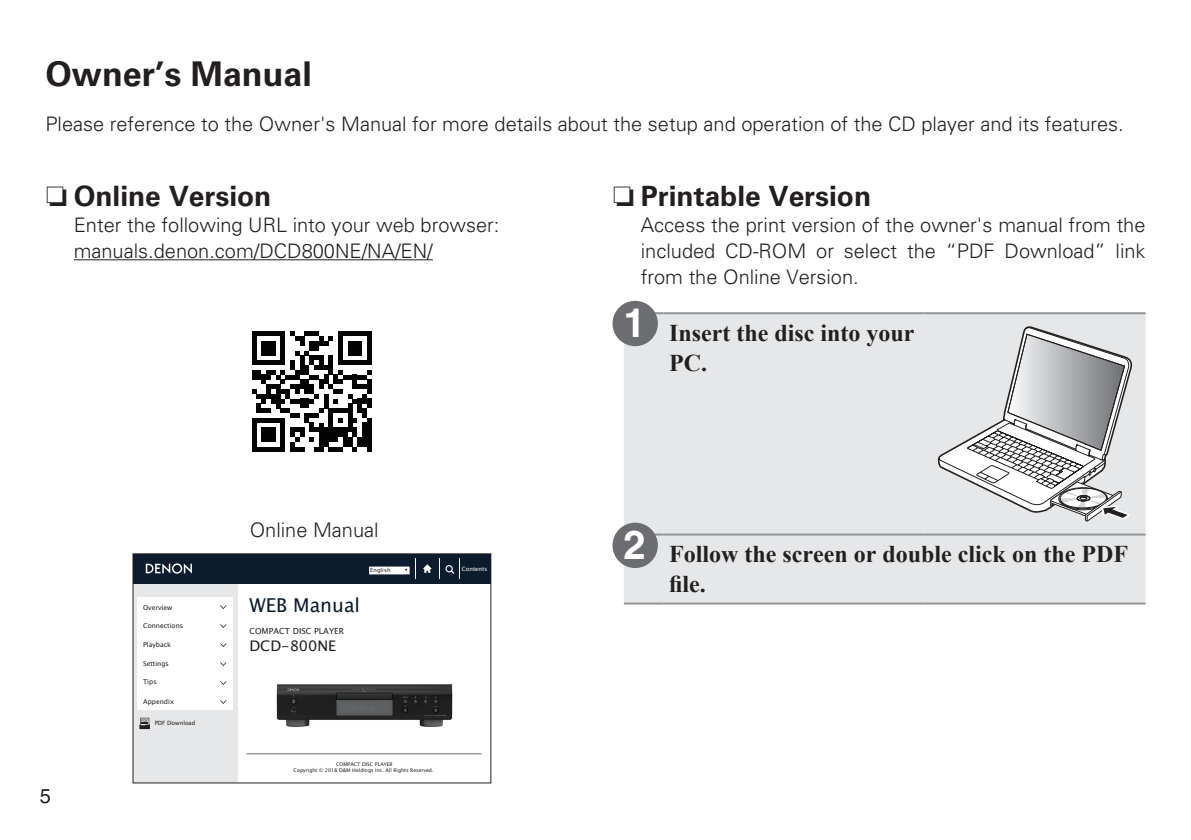
<style>
.page{position:relative;width:1191px;height:840px;background:#fff}
.page>*{position:absolute;margin:0;border:0;box-sizing:border-box;transform-origin:0 0}
.t1{font:700 40px "Helvetica LT Std";color:#fff}
.t2{font:700 34px "Univers LTCYR 65";color:#231f20}
.t3{font:700 28px "Univers LTCYR 65";color:#231f20}
.t4{font:700 24px/30px "Times New Roman";color:#231f20}
.t5{font:300 20px/26px "Univers LTCYR 45";color:#231f20;text-align:justify}
.t6{font:20px "Helvetica LT Std";color:#231f20}
.t7{font:19.2px "Lucida Sans Unicode";color:#0c1c2e}
.t8{font:14.6px "Lucida Sans Unicode";color:#231f20}
.t9{font:8.4px "Lucida Sans Unicode";color:#231f20}
.t10{font:6.6px "Lucida Sans Unicode";color:#231f20}
.t11{font:5.8px "Lucida Sans Unicode";color:#231f20}
.t12{font:5.8px "Lucida Sans Unicode";color:#fff}
.t13{font:5.6px "Lucida Sans Unicode";letter-spacing:.02em;color:#231f20}
.t14{font:5px "Lucida Sans Unicode";color:#231f20}
.t15{font:3.8px "Lucida Sans Unicode";color:#231f20}
.s1{font-family:"Marks For Denon";font-weight:400}
</style>
<div class="page">
<div style="left:624px;top:314px;width:521px;height:288px;background:#e6e7e9"></div>
<hr style="left:663px;top:602px;width:261px;height:2px;background:#939598">
<hr style="left:924px;top:602px;width:221px;height:2px;background:#939598">
<hr style="left:624px;top:312px;width:39px;height:2px;background:#939598">
<hr style="left:663px;top:312px;width:261px;height:2px;background:#939598">
<hr style="left:924px;top:312px;width:221px;height:2px;background:#939598">
<hr style="left:624px;top:602px;width:39px;height:2px;background:#939598">
<hr style="left:624px;top:533px;width:39px;height:2px;background:#939598">
<hr style="left:663px;top:533px;width:261px;height:2px;background:#939598">
<hr style="left:924px;top:533px;width:221px;height:2px;background:#939598">
<svg style="left:938px;top:326px;width:194px;height:195px"></svg>
<div style="left:612px;top:300px;width:46px;height:46px;background:#6c6d70;border-radius:50%"></div>
<div style="left:612px;top:522px;width:46px;height:45px;background:#6c6d70;border-radius:50%"></div>
<hr style="left:74px;top:259px;width:359px;height:1px;background:#231f20">
<div style="left:133px;top:583px;width:105px;height:199px;background:#e6e7e9"></div>
<div style="left:138px;top:597px;width:95px;height:18px;background:#fff"></div>
<div style="left:138px;top:616px;width:95px;height:18px;background:#fff"></div>
<div style="left:138px;top:635px;width:95px;height:18px;background:#fff"></div>
<div style="left:138px;top:654px;width:95px;height:18px;background:#fff"></div>
<div style="left:138px;top:672px;width:95px;height:18px;background:#fff"></div>
<div style="left:138px;top:691px;width:95px;height:18px;background:#fff"></div>
<hr style="left:246px;top:753px;width:235px;height:1px;background:#6c6d70">
<div style="left:133px;top:553px;width:357px;height:30px;background:#0c1c2e"></div>
<svg style="left:146px;top:563px;width:46px;height:10px"></svg>
<div style="left:370px;top:566px;width:39px;height:7px;background:#fff"></div>
<div style="left:369px;top:566px;width:40px;height:7px;border:1px solid #fff"></div>
<svg style="left:423px;top:564px;width:9px;height:8px"></svg>
<svg style="left:415px;top:558px;width:1px;height:20px"></svg>
<svg style="left:439px;top:558px;width:21px;height:20px"></svg>
<svg style="left:220px;top:605px;width:6px;height:3px"></svg>
<svg style="left:220px;top:624px;width:6px;height:3px"></svg>
<svg style="left:220px;top:643px;width:6px;height:3px"></svg>
<svg style="left:220px;top:662px;width:6px;height:3px"></svg>
<svg style="left:220px;top:681px;width:6px;height:3px"></svg>
<svg style="left:220px;top:700px;width:6px;height:3px"></svg>
<svg style="left:139px;top:717px;width:11px;height:11px"></svg>
<img style="left:267px;top:684px;width:195px;height:71px">
<div style="left:133px;top:553px;width:358px;height:229px;border:1px solid #231f20"></div>
<svg style="left:252px;top:331px;width:120px;height:120px"></svg>
<div style="left:367px;top:379px;width:5px;height:14px;background:#030303"></div>
<div style="left:367px;top:398px;width:5px;height:10px;background:#030303"></div>
<div style="left:367px;top:417px;width:5px;height:34px;background:#030303"></div>
<h2 class="t2" style="left:45px;top:50px;width:268px">Owner’s Manual</h2>
<p class="t5" style="left:45px;top:110px;width:1080px">Please reference to the Owner's Manual for more details about the setup and operation of the CD player and its features.</p>
<h3 class="t3" style="left:45px;top:176px;width:227px"><span class="s1">n</span> Online Version</h3>
<p class="t5" style="left:74px;top:211px;width:427px">Enter the following URL into your web browser: manuals.denon.com/DCD800NE/NA/EN/</p>
<p class="t5" style="left:250px;top:516px;width:130px">Online Manual</p>
<p class="t6" style="left:40px;top:784px;width:13px">5</p>
<p class="t10" style="left:143px;top:602px;width:31px">Overview</p>
<p class="t10" style="left:143px;top:620px;width:42px">Connections</p>
<p class="t10" style="left:143px;top:639px;width:29px">Playback</p>
<p class="t10" style="left:143px;top:657px;width:27px">Settings</p>
<p class="t10" style="left:143px;top:676px;width:15px">Tips</p>
<p class="t10" style="left:143px;top:696px;width:32px">Appendix</p>
<p class="t11" style="left:155px;top:717px;width:42px">PDF Download</p>
<p class="t15" style="left:141px;top:717px;width:8px">PDF</p>
<p class="t7" style="left:249px;top:589px;width:112px">WEB Manual</p>
<p class="t9" style="left:249px;top:623px;width:96px">COMPACT DISC PLAYER</p>
<p class="t8" style="left:249px;top:634px;width:88px">DCD-800NE</p>
<p class="t13" style="left:370px;top:565px;width:22px">English</p>
<p class="t12" style="left:462px;top:564px;width:27px">Contents</p>
<p class="t14" style="left:336px;top:759px;width:58px">COMPACT DISC PLAYER</p>
<p class="t14" style="left:293px;top:766px;width:141px">Copyright © 2018 D&amp;M Holdings Inc. All Rights Reserved.</p>
<h3 class="t3" style="left:612px;top:176px;width:260px"><span class="s1">n</span> Printable Version</h3>
<p class="t5" style="left:641px;top:211px;width:506px">Access the print version of the owner's manual from the included CD-ROM or select the “PDF Download” link from the Online Version.</p>
<h1 class="t1" style="left:623px;top:298px;width:24px">1</h1>
<p class="t4" style="left:669px;top:317px;width:247px">Insert the disc into your<br>PC.</p>
<h1 class="t1" style="left:623px;top:520px;width:24px">2</h1>
<p class="t4" style="left:669px;top:538px;width:460px">Follow the screen or double click on the PDF file.</p>
</div>
